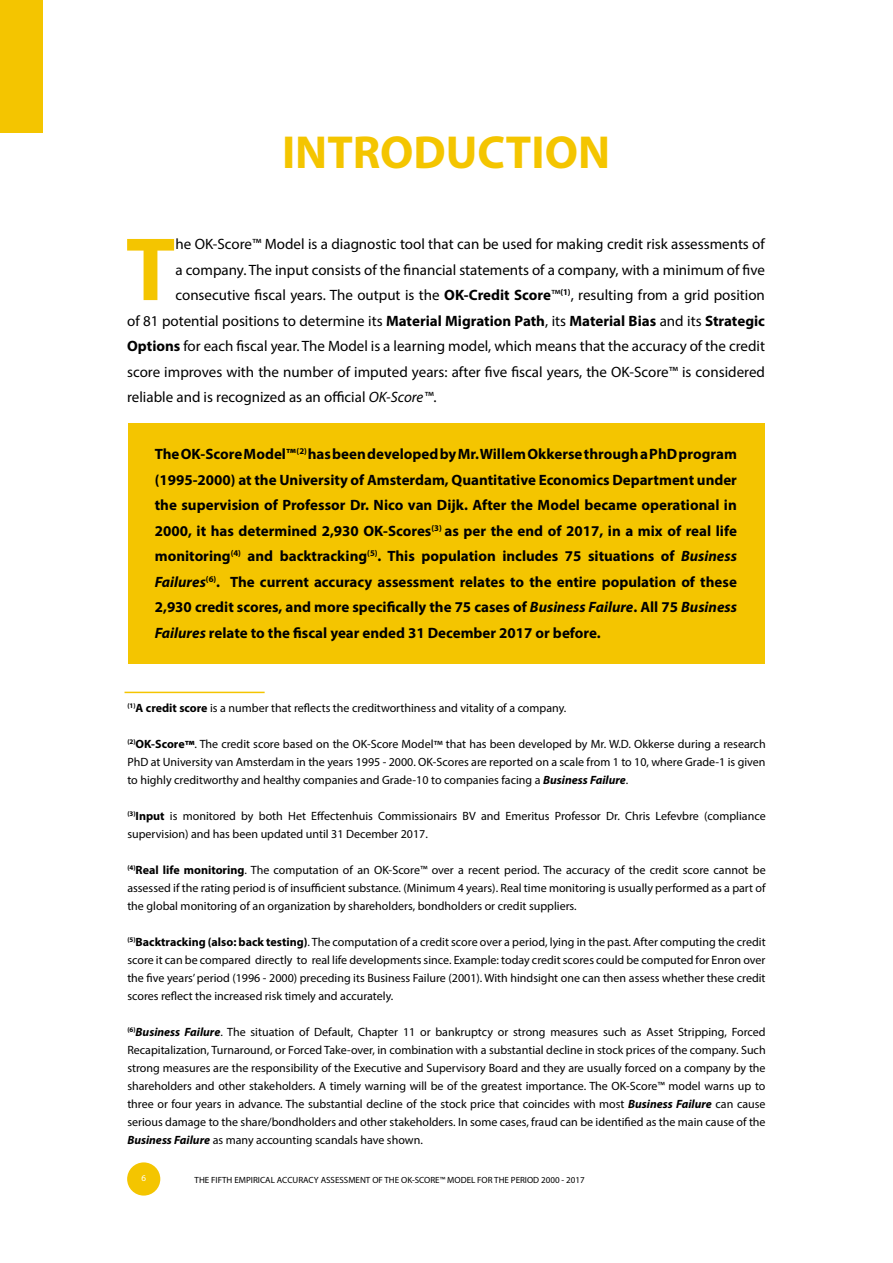
<style>
.page{position:relative;width:893px;height:1263px;background:#fff}
.page>*{position:absolute;margin:0;border:0;box-sizing:border-box;transform-origin:0 0}
.t1{font:700 90.6px "Myriad Pro";color:#f4c500}
.t2{font:700 46.5px "Myriad Pro";color:#f4c500}
.t3{font:700 15px/25.5px "Myriad Pro";color:#000;text-align:justify}
.t4{font:15px "Myriad Pro";color:#000}
.t5{font:12px/18px "Myriad Pro";color:#000;text-align:justify}
.t6{font:9px "Myriad Pro";color:#000}
.t7{font:9px "Myriad Pro";color:#fff}
.s1{font-weight:700}
.s2{font-style:italic}
.s3{font-weight:700;font-size:15px}
.s4{font-size:15px}
.s5{font-weight:700;font-style:italic}
</style>
<div class="page">
<div style="left:127px;top:1162px;width:33px;height:33px;background:#f4c500;border-radius:50%"></div>
<hr style="left:125px;top:692px;width:140px;height:1px;background:#f4c500">
<div style="left:128px;top:423px;width:637px;height:241px;background:#f4c500"></div>
<div style="left:0;top:0;width:43px;height:132px;background:#f4c500"></div>
<h2 class="t2" style="left:282px;top:122px;width:330px">INTRODUCTION</h2>
<h1 class="t1" style="left:126px;top:210px;width:51px">T</h1>
<p class="t4" style="left:175px;top:235px;width:591px">he OK-Score™ Model is a diagnostic tool that can be used for making credit risk assessments of</p>
<p class="t4" style="left:175px;top:260px;width:591px">a company. The input consists of the financial statements of a company, with a minimum of five</p>
<p class="t4" style="left:175px;top:286px;width:591px">consecutive fiscal years. The output is the <span class="s1">OK-Credit Score</span>™<sup>(1)</sup>, resulting from a grid position</p>
<p class="t4" style="left:127px;top:311px;width:639px">of 81 potential positions to determine its <span class="s1">Material Migration Path</span>, its <span class="s1">Material Bias</span> and its <span class="s1">Strategic</span></p>
<p class="t4" style="left:127px;top:337px;width:639px"><span class="s1">Options</span> for each fiscal year. The Model is a learning model, which means that the accuracy of the credit</p>
<p class="t4" style="left:127px;top:362px;width:639px">score improves with the number of imputed years: after five fiscal years, the OK-Score™ is considered</p>
<p class="t4" style="left:127px;top:388px;width:311px">reliable and is recognized as an official <span class="s2">OK-Score™</span>.</p>
<p class="t3" style="left:155px;top:441px;width:584px">The OK-Score Model™ <sup>(2)</sup> has been developed by Mr. Willem Okkerse through a PhD program (1995-2000) at the University of Amsterdam, Quantitative Economics Department under the supervision of Professor Dr. Nico van Dijk. After the Model became operational in 2000, it has determined 2,930 OK-Scores<sup>(3)</sup> as per the end of 2017, in a mix of real life monitoring<sup>(4)</sup> and backtracking<sup>(5)</sup>. This population includes 75 situations of <span class="s2">Business Failures</span><sup>(6)</sup>. The current accuracy assessment relates to the entire population of these 2,930 credit scores, and more specifically the 75 cases of <span class="s2">Business Failure</span>. All 75 <span class="s2">Business Failures</span> relate to the fiscal year ended 31 December 2017 or before.</p>
<p class="t5" style="left:127px;top:698px;width:440px"><sup>(1)</sup><span class="s1">A credit score</span> is a number that reflects the creditworthiness and vitality of a company.</p>
<p class="t5" style="left:127px;top:734px;width:640px"><sup>(2)</sup><span class="s1">OK-Score</span><span class="s3">™</span>. The credit score based on the OK-Score Model<span class="s4">™</span> that has been developed by Mr. W.D. Okkerse during a research PhD at University van Amsterdam in the years 1995 - 2000. OK-Scores are reported on a scale from 1 to 10, where Grade-1 is given to highly creditworthy and healthy companies and Grade-10 to companies facing a <span class="s5">Business Failure</span>.</p>
<p class="t5" style="left:127px;top:806px;width:640px"><sup>(3)</sup><span class="s1">Input</span> is monitored by both Het Effectenhuis Commissionairs BV and Emeritus Professor Dr. Chris Lefevbre (compliance supervision) and has been updated until 31 December 2017.</p>
<p class="t5" style="left:127px;top:860px;width:640px"><sup>(4)</sup><span class="s1">Real life monitoring</span>. The computation of an OK-Score™ over a recent period. The accuracy of the credit score cannot be assessed if the rating period is of insufficient substance. (Minimum 4 years). Real time monitoring is usually performed as a part of the global monitoring of an organization by shareholders, bondholders or credit suppliers.</p>
<p class="t5" style="left:127px;top:932px;width:640px"><sup>(5)</sup><span class="s1">Backtracking (also: back testing)</span>. The computation of a credit score over a period, lying in the past. After computing the credit score it can be compared directly to real life developments since. Example: today credit scores could be computed for Enron over the five years’ period (1996 - 2000) preceding its Business Failure (2001). With hindsight one can then assess whether these credit scores reflect the increased risk timely and accurately.</p>
<p class="t5" style="left:127px;top:1022px;width:640px"><sup>(6)</sup><span class="s5">Business Failure</span>. The situation of Default, Chapter 11 or bankruptcy or strong measures such as Asset Stripping, Forced Recapitalization, Turnaround, or Forced Take-over, in combination with a substantial decline in stock prices of the company. Such strong measures are the responsibility of the Executive and Supervisory Board and they are usually forced on a company by the shareholders and other stakeholders. A timely warning will be of the greatest importance. The OK-Score™ model warns up to three or four years in advance. The substantial decline of the stock price that coincides with most <span class="s5">Business Failure</span> can cause serious damage to the share/bondholders and other stakeholders. In some cases, fraud can be identified as the main cause of the <span class="s5">Business Failure</span> as many accounting scandals have shown.</p>
<p class="t7" style="left:141px;top:1172px;width:6px">6</p>
<p class="t6" style="left:195px;top:1174px;width:392px">THE FIFTH EMPIRICAL ACCURACY ASSESSMENT OF THE OK-SCORE™ MODEL FOR THE PERIOD 2000 - 2017</p>
</div>
